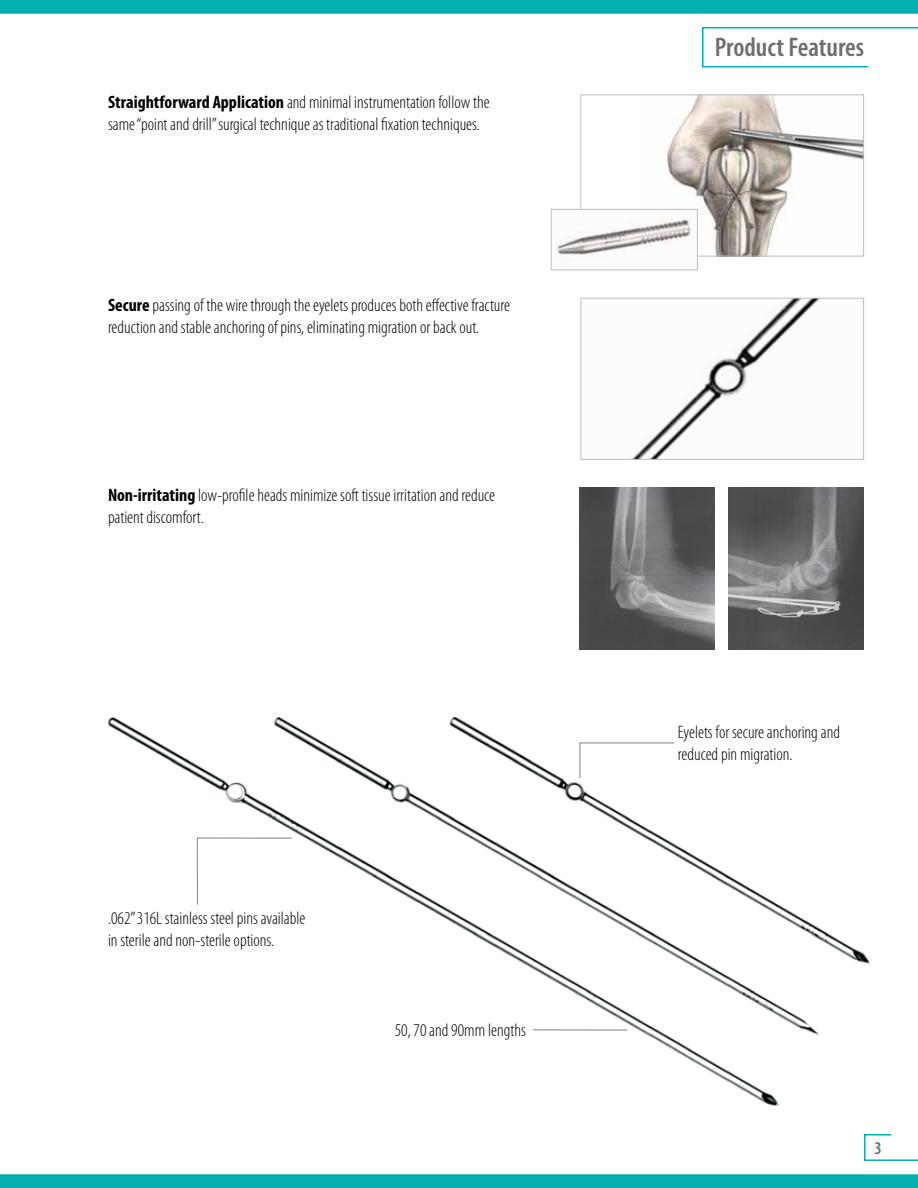
<style>
.page{position:relative;width:918px;height:1188px;background:#fff}
.page>*{position:absolute;margin:0;border:0;box-sizing:border-box;transform-origin:0 0}
.t1{font:600 condensed 27px "Myriad Pro";color:#6d6e71}
.t2{font:300 condensed 18px/21.6px "Myriad Pro";color:#000}
.t3{font:600 condensed 18px "Myriad Pro";color:#6d6e71}
.s1{font-weight:700}
</style>
<div class="page">
<svg style="left:864px;top:1134px;width:54px;height:27px"></svg>
<svg style="left:0;top:1174px;width:918px;height:14px;background:#04b2b1"></svg>
<svg style="left:0;top:0;width:918px;height:14px;background:#04b2b1"></svg>
<img style="left:665px;top:96px;width:197px;height:158px">
<div style="left:580px;top:94px;width:284px;height:162px;border:1px solid #bcbec0"></div>
<img style="left:557px;top:211px;width:139px;height:46px">
<div style="left:551px;top:209px;width:147px;height:61px;border:1px solid #bcbec0"></div>
<img style="left:632px;top:300px;width:187px;height:158px">
<div style="left:580px;top:298px;width:284px;height:162px;border:1px solid #bcbec0"></div>
<img style="left:728px;top:488px;width:135px;height:162px">
<img style="left:580px;top:488px;width:135px;height:162px">
<img style="left:108px;top:717px;width:762px;height:390px">
<svg style="left:702px;top:27px;width:216px;height:41px"></svg>
<svg style="left:579px;top:742px;width:96px;height:37px"></svg>
<svg style="left:196px;top:837px;width:97px;height:68px"></svg>
<hr style="left:533px;top:1029px;width:94px;height:1px;background:#000">
<p class="t2" style="left:108px;top:92px;width:383px"><span class="s1">Straightforward Application</span> and minimal instrumentation follow the same “point and drill” surgical technique as traditional fixation techniques.</p>
<p class="t2" style="left:108px;top:295px;width:404px"><span class="s1">Secure</span> passing of the wire through the eyelets produces both effective fracture reduction and stable anchoring of pins, eliminating migration or back out.</p>
<p class="t2" style="left:108px;top:485px;width:389px"><span class="s1">Non-irritating</span> low-profile heads minimize soft tissue irritation and reduce patient discomfort.</p>
<p class="t2" style="left:108px;top:908px;width:199px">.062” 316L stainless steel pins available in sterile and non-sterile options.</p>
<p class="t2" style="left:395px;top:1019px;width:133px">50, 70 and 90mm lengths</p>
<h1 class="t1" style="left:715px;top:32px;width:151px">Product Features</h1>
<p class="t2" style="left:678px;top:722px;width:164px">Eyelets for secure anchoring and reduced pin migration.</p>
<p class="t3" style="left:875px;top:1138px;width:9px">3</p>
</div>
